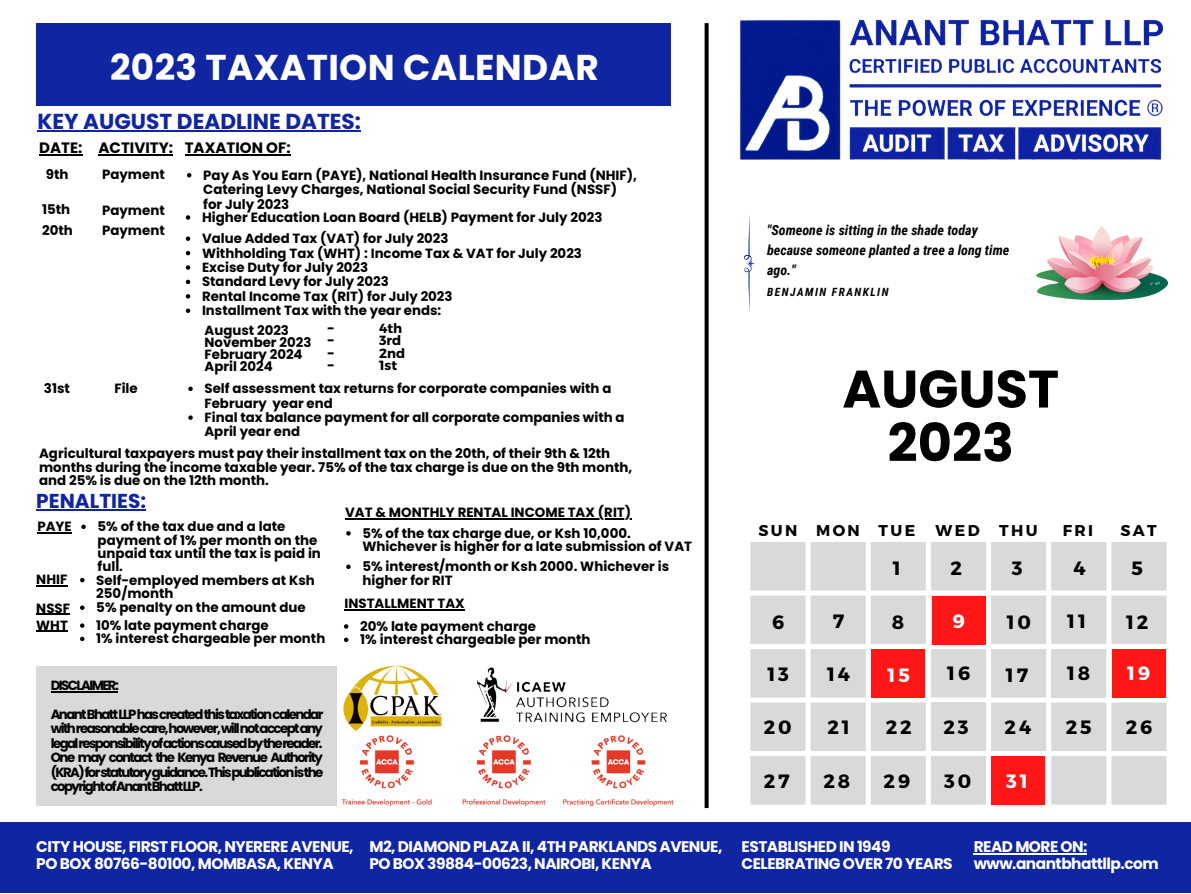
<style>
.page{position:relative;width:1191px;height:894px;background:#fff}
.page>*{position:absolute;margin:0;border:0;box-sizing:border-box;transform-origin:0 0}
.t1{font:700 52.68px/53.9px "Poppins";color:#000;text-align:center}
.t2{font:700 35.88px "Poppins";letter-spacing:.01em;color:#fff}
.t3{font:700 21.7px "Poppins";color:#1025a1}
.t4{font:700 20.12px "Poppins";color:#1025a1}
.t5{font:700 19.25px "Montserrat";letter-spacing:.15em;color:#000}
.t6{font:700 19.25px "Montserrat";color:#fff}
.t7{font:700 15.58px "Montserrat";letter-spacing:.15em;color:#000}
.t8{font:700 15.4px/16.6px "Poppins";letter-spacing:-.035em;color:#fff}
.t9{font:700 15.05px "Poppins";color:#000}
.t10{font:italic 700 14px/19.8px "Roboto Condensed";color:#000}
.t11{font:700 13.3px/14.3px "Poppins";color:#000}
.t12{font:700 13.3px/28.9px "Poppins";letter-spacing:-.12em;color:#000}
.t13{font:700 13.3px/12.2px "Montserrat";color:#000}
.t14{font:italic 700 11.38px "Roboto Condensed";letter-spacing:.13em;color:#000}
</style>
<div class="page">
<img style="left:1036px;top:226px;width:132px;height:74px">
<svg style="left:744px;top:215px;width:10px;height:98px"></svg>
<svg style="left:750px;top:542px;width:416px;height:262px"></svg>
<div style="left:931px;top:702px;width:54px;height:49px;background:#d9d9d9"></div>
<div style="left:931px;top:596px;width:54px;height:48px;background:#ff1616"></div>
<div style="left:1050px;top:649px;width:54px;height:49px;background:#d9d9d9"></div>
<div style="left:871px;top:649px;width:53px;height:49px;background:#ff1616"></div>
<div style="left:1112px;top:649px;width:54px;height:49px;background:#ff1616"></div>
<div style="left:991px;top:756px;width:53px;height:48px;background:#ff1616"></div>
<svg style="left:187px;top:173px;width:4px;height:4px"></svg>
<svg style="left:186px;top:215px;width:4px;height:5px"></svg>
<svg style="left:186px;top:236px;width:4px;height:5px"></svg>
<svg style="left:186px;top:251px;width:4px;height:4px"></svg>
<svg style="left:186px;top:265px;width:4px;height:5px"></svg>
<svg style="left:186px;top:280px;width:4px;height:4px"></svg>
<svg style="left:186px;top:294px;width:4px;height:5px"></svg>
<svg style="left:186px;top:308px;width:4px;height:5px"></svg>
<svg style="left:188px;top:387px;width:5px;height:4px"></svg>
<svg style="left:188px;top:415px;width:5px;height:5px"></svg>
<hr style="left:36px;top:509px;width:110px;height:1px;background:#1025a1">
<hr style="left:37px;top:532px;width:35px;height:1px;background:#000">
<hr style="left:36px;top:585px;width:31px;height:1px;background:#000">
<hr style="left:36px;top:614px;width:34px;height:1px;background:#000">
<svg style="left:81px;top:525px;width:5px;height:4px"></svg>
<svg style="left:80px;top:578px;width:4px;height:4px"></svg>
<svg style="left:80px;top:605px;width:4px;height:5px"></svg>
<hr style="left:36px;top:631px;width:32px;height:1px;background:#000">
<svg style="left:80px;top:623px;width:4px;height:5px"></svg>
<svg style="left:80px;top:637px;width:4px;height:4px"></svg>
<hr style="left:345px;top:518px;width:286px;height:1px;background:#000">
<svg style="left:346px;top:531px;width:5px;height:4px"></svg>
<svg style="left:346px;top:564px;width:5px;height:5px"></svg>
<hr style="left:344px;top:609px;width:121px;height:1px;background:#000">
<svg style="left:344px;top:624px;width:4px;height:5px"></svg>
<svg style="left:344px;top:637px;width:4px;height:5px"></svg>
<img style="left:343px;top:665px;width:99px;height:65px">
<img style="left:477px;top:667px;width:190px;height:56px">
<img style="left:462px;top:735px;width:84px;height:72px">
<img style="left:341px;top:735px;width:91px;height:72px">
<img style="left:563px;top:735px;width:111px;height:72px">
<svg style="left:704px;top:23px;width:4px;height:785px;background:#262626"></svg>
<div style="left:36px;top:23px;width:634px;height:83px;background:#1025a1"></div>
<img style="left:739px;top:19px;width:425px;height:141px">
<hr style="left:39px;top:155px;width:43px;height:1px;background:#000">
<hr style="left:98px;top:155px;width:75px;height:1px;background:#000">
<hr style="left:185px;top:155px;width:106px;height:1px;background:#000">
<hr style="left:37px;top:130px;width:324px;height:2px;background:#1025a1">
<div style="left:36px;top:666px;width:301px;height:140px;background:#d9d9d9"></div>
<hr style="left:51px;top:691px;width:66px;height:1px;background:#000">
<div style="left:0;top:822px;width:1190px;height:71px;background:#1025a1"></div>
<hr style="left:973px;top:853px;width:114px;height:2px;background:#fff">
<h2 class="t2" style="left:110px;top:42px;width:490px">2023 TAXATION CALENDAR</h2>
<h3 class="t3" style="left:37px;top:106px;width:325px">KEY AUGUST DEADLINE DATES:</h3>
<p class="t9" style="left:39px;top:138px;width:253px">DATE: ACTIVITY: TAXATION OF:</p>
<p class="t11" style="left:46px;top:167px;width:24px">9th</p>
<p class="t11" style="left:102px;top:167px;width:64px">Payment</p>
<p class="t11" style="left:42px;top:202px;width:30px">15th</p>
<p class="t11" style="left:102px;top:203px;width:64px">Payment</p>
<p class="t11" style="left:42px;top:223px;width:32px">20th</p>
<p class="t11" style="left:102px;top:223px;width:64px">Payment</p>
<p class="t11" style="left:203px;top:168px;width:435px">Pay As You Earn (PAYE), National Health Insurance Fund (NHIF),<br>Catering Levy Charges, National Social Security Fund (NSSF) for July 2023</p>
<p class="t11" style="left:202px;top:207px;width:402px;line-height:21.2px">Higher Education Loan Board (HELB) Payment for July 2023<br>Value Added Tax (VAT) for July 2023</p>
<p class="t11" style="left:202px;top:246px;width:381px">Withholding Tax (WHT) : Income Tax &amp; VAT for July 2023<br>Excise Duty for July 2023<br>Standard Levy for July 2023<br>Rental Income Tax (RIT) for July 2023<br>Installment Tax with the year ends:</p>
<p class="t11" style="left:205px;top:324px;width:108px;line-height:12.2px">August 2023<br>November 2023<br>February 2024<br>April 2024</p>
<p class="t11" style="left:327px;top:322px;width:9px;line-height:12.2px;text-align:justify">- - - -</p>
<p class="t13" style="left:379px;top:322px;width:28px">4th<br>3rd<br>2nd<br>1st</p>
<p class="t11" style="left:44px;top:381px;width:28px">31st</p>
<p class="t11" style="left:114px;top:381px;width:25px">File</p>
<p class="t11" style="left:204px;top:381px;width:421px">Self assessment tax returns for corporate companies with a February year end<br>Final tax balance payment for all corporate companies with a April year end</p>
<p class="t11" style="left:39px;top:447px;width:594px;line-height:13.3px">Agricultural taxpayers must pay their installment tax on the 20th, of their 9th &amp; 12th months during the income taxable year. 75% of the tax charge is due on the 9th month, and 25% is due on the 12th month.</p>
<h3 class="t4" style="left:36px;top:486px;width:111px">PENALTIES:</h3>
<p class="t11" style="left:37px;top:519px;width:36px">PAYE</p>
<p class="t11" style="left:96px;top:520px;width:226px;line-height:13.5px">5% of the tax due and a late payment of 1% per month on the unpaid tax until the tax is paid in full.<br>Self-employed members at Ksh<br>250/month<br>5% penalty on the amount due</p>
<p class="t11" style="left:36px;top:565px;width:35px;line-height:28.5px">NHIF<br>NSSF</p>
<p class="t11" style="left:36px;top:618px;width:33px">WHT</p>
<p class="t11" style="left:96px;top:619px;width:230px;line-height:13.3px">10% late payment charge<br>1% interest chargeable per month</p>
<p class="t12" style="left:51px;top:671px;width:274px">DISCLAIMER:<br>AnantBhattLLPhascreatedthistaxationcalendar</p>
<p class="t11" style="left:51px;top:721px;width:274px;text-align:justify">withreasonablecare,however,willnotacceptany legalresponsibilityofactionscausedbythereader.<br>One may contact the Kenya Revenue Authority (KRA)forstatutoryguidance.Thispublicationisthe copyrightofAnantBhattLLP.</p>
<p class="t11" style="left:345px;top:502px;width:287px;line-height:20.7px;text-align:right">VAT &amp; MONTHLY RENTAL INCOME TAX (RIT)<br>5% of the tax charge due, or Ksh 10,000.</p>
<p class="t11" style="left:362px;top:536px;width:331px;line-height:20.1px">Whichever is higher for a late submission of VAT<br>5% interest/month or Ksh 2000. Whichever is</p>
<p class="t11" style="left:362px;top:573px;width:92px">higher for RIT</p>
<p class="t11" style="left:344px;top:596px;width:122px">INSTALLMENT TAX</p>
<p class="t11" style="left:360px;top:619px;width:177px">20% late payment charge</p>
<p class="t11" style="left:360px;top:632px;width:232px">1% interest chargeable per month</p>
<p class="t10" style="left:767px;top:221px;width:244px">"Someone is sitting in the shade today because someone planted a tree a long time ago."</p>
<p class="t14" style="left:767px;top:285px;width:123px">BENJAMIN FRANKLIN</p>
<h1 class="t1" style="left:842px;top:362px;width:218px">AUGUST<br>2023</h1>
<p class="t7" style="left:758px;top:520px;width:158px">SUN MON TUE</p>
<p class="t7" style="left:935px;top:520px;width:103px">WED THU</p>
<p class="t7" style="left:1062px;top:520px;width:32px">FRI</p>
<p class="t7" style="left:1120px;top:520px;width:38px">SAT</p>
<h3 class="t5" style="left:1131px;top:555px;width:13px">5</h3>
<h3 class="t5" style="left:950px;top:555px;width:13px">2</h3>
<h3 class="t5" style="left:893px;top:555px;width:9px">1</h3>
<h3 class="t5" style="left:891px;top:609px;width:14px">8</h3>
<h3 class="t6" style="left:887px;top:662px;width:24px">15</h3>
<h3 class="t5" style="left:885px;top:715px;width:27px">22</h3>
<h3 class="t5" style="left:1073px;top:555px;width:14px">4</h3>
<h3 class="t5" style="left:1011px;top:555px;width:12px">3</h3>
<h3 class="t6" style="left:952px;top:608px;width:14px">9</h3>
<h3 class="t5" style="left:832px;top:608px;width:13px">7</h3>
<h3 class="t5" style="left:827px;top:662px;width:24px">14</h3>
<h3 class="t5" style="left:827px;top:715px;width:24px">21</h3>
<h3 class="t5" style="left:1067px;top:609px;width:20px">11</h3>
<h3 class="t5" style="left:772px;top:609px;width:14px">6</h3>
<h3 class="t5" style="left:767px;top:662px;width:23px">13</h3>
<h3 class="t5" style="left:764px;top:715px;width:29px">20</h3>
<h3 class="t5" style="left:1004px;top:715px;width:28px">24</h3>
<h3 class="t5" style="left:1006px;top:609px;width:26px">10</h3>
<h3 class="t5" style="left:1126px;top:609px;width:24px">12</h3>
<h3 class="t6" style="left:1127px;top:661px;width:24px">19</h3>
<h3 class="t5" style="left:947px;top:661px;width:24px">16</h3>
<h3 class="t5" style="left:1067px;top:661px;width:25px">18</h3>
<h3 class="t5" style="left:1005px;top:662px;width:24px">17</h3>
<h3 class="t5" style="left:943px;top:715px;width:27px">23</h3>
<h3 class="t5" style="left:1065px;top:715px;width:27px">25</h3>
<h3 class="t5" style="left:1125px;top:715px;width:28px">26</h3>
<h3 class="t5" style="left:763px;top:769px;width:27px">27</h3>
<h3 class="t5" style="left:823px;top:769px;width:28px">28</h3>
<h3 class="t5" style="left:883px;top:769px;width:28px">29</h3>
<h3 class="t5" style="left:944px;top:769px;width:29px">30</h3>
<h3 class="t6" style="left:1006px;top:768px;width:23px">31</h3>
<p class="t8" style="left:36px;top:838px;width:319px">CITY HOUSE, FIRST FLOOR, NYERERE AVENUE,<br>PO BOX 80766-80100, MOMBASA, KENYA</p>
<p class="t8" style="left:741px;top:838px;width:212px">ESTABLISHED IN 1949<br>CELEBRATING OVER 70 YEARS</p>
<p class="t8" style="left:973px;top:838px;width:186px">READ MORE ON: www.anantbhattllp.com</p>
<p class="t8" style="left:453px;top:838px;width:212px;text-indent:22px">ESTABLISHED IN 1949<br>CELEBRATING OVER 70 YEARS</p>
<p class="t8" style="left:369px;top:838px;width:354px">M2, DIAMOND PLAZA II, 4TH PARKLANDS AVENUE,<br>PO BOX 39884-00623, NAIROBI, KENYA</p>
<p class="t8" style="left:754px;top:838px;width:142px;text-align:center">II HAVE FA TH II<br>II HAVE PATIENCE II</p>
<p class="t8" style="left:976px;top:855px;width:186px">www.anantbhatt lp.com</p>
<p class="t8" style="left:200px;top:855px;width:137px">MOMBASA, KENYA</p>
</div>
